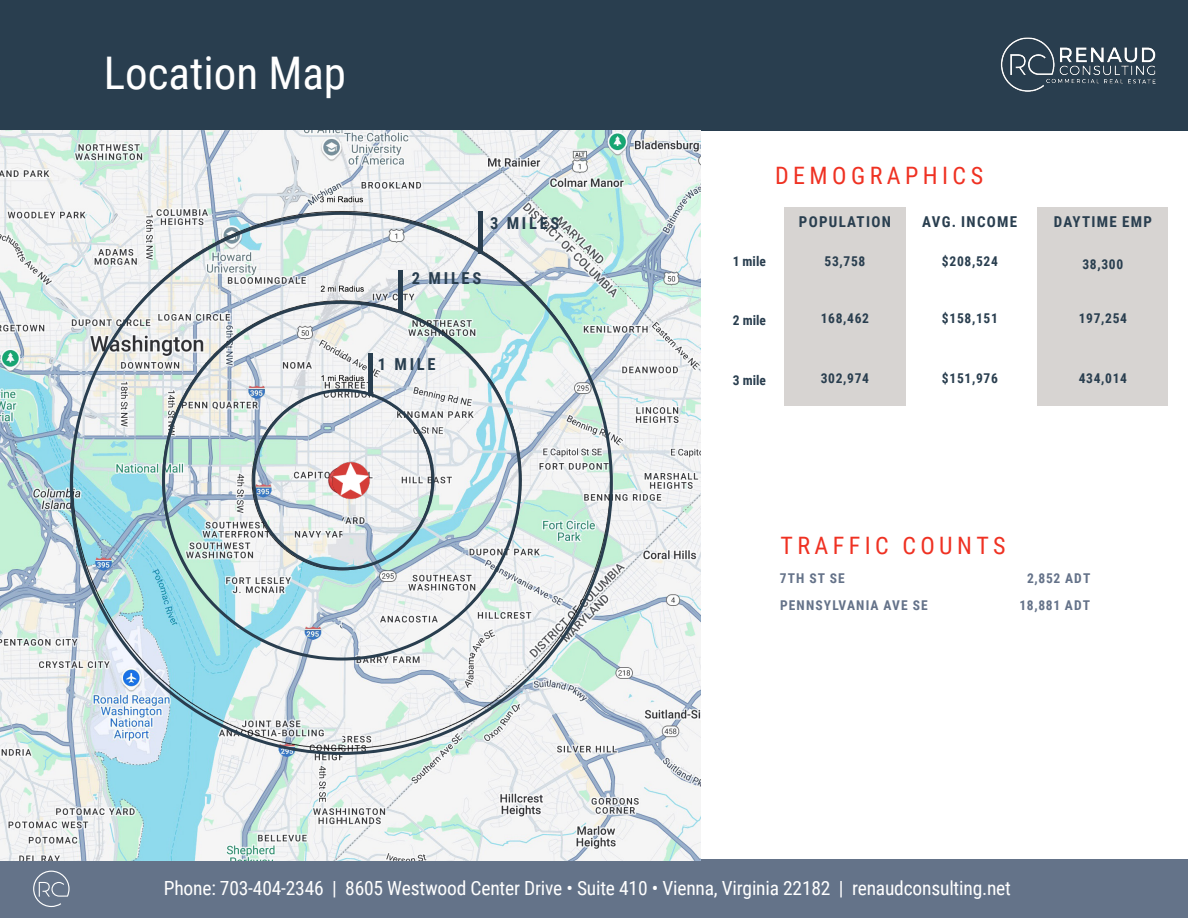
<style>
.page{position:relative;width:1188px;height:918px;background:#fff}
.page>*{position:absolute;margin:0;border:0;box-sizing:border-box;transform-origin:0 0}
.t1{font:45px "Roboto Condensed";color:#fff}
.t2{font:24px "Roboto Condensed";letter-spacing:.185em;color:#ef3122}
.t3{font:19.5px "Roboto Condensed";letter-spacing:-.01em;color:#fff}
.t4{font:700 16.5px "Roboto Condensed";letter-spacing:.165em;color:#293e4f}
.t5{font:700 15px "Roboto Condensed";letter-spacing:.085em;color:#293e4f}
.t6{font:700 13.5px "Roboto Condensed";letter-spacing:.05em;color:#293e4f}
.t7{font:700 13.5px "Roboto Condensed";letter-spacing:.085em;color:#647289}
</style>
<div class="page">
<div style="left:0;top:0;width:1188px;height:131px;background:#293e4f"></div>
<div style="left:0;top:859px;width:1187px;height:59px;background:#647389"></div>
<svg style="left:33px;top:871px;width:37px;height:36px"></svg>
<img style="left:1000px;top:37px;width:156px;height:55px">
<div style="left:1038px;top:207px;width:130px;height:199px;background:#d7d4d2"></div>
<div style="left:784px;top:207px;width:122px;height:199px;background:#d7d4d2"></div>
<img style="left:0;top:131px;width:700px;height:730px">
<img style="left:314px;top:451px;width:61px;height:62px">
<hr style="left:478px;top:211px;width:4px;height:43px;background:#293e4f">
<div style="left:398px;top:270px;width:5px;height:43px;background:#293e4f"></div>
<hr style="left:368px;top:354px;width:4px;height:42px;background:#293e4f">
<p class="t1" style="left:104px;top:41px;width:244px">Location Map</p>
<p class="t4" style="left:490px;top:211px;width:71px">3 MILES</p>
<p class="t4" style="left:412px;top:267px;width:71px">2 MILES</p>
<p class="t4" style="left:378px;top:352px;width:59px">1 MILE</p>
<p class="t2" style="left:775px;top:158px;width:209px">DEMOGRAPHICS</p>
<p class="t5" style="left:799px;top:211px;width:94px">POPULATION</p>
<p class="t5" style="left:922px;top:211px;width:96px">AVG. INCOME</p>
<p class="t5" style="left:1054px;top:211px;width:100px">DAYTIME EMP</p>
<p class="t6" style="left:733px;top:252px;width:35px">1 mile</p>
<p class="t6" style="left:824px;top:251px;width:42px">53,758</p>
<p class="t6" style="left:942px;top:251px;width:58px">$208,524</p>
<p class="t6" style="left:1082px;top:255px;width:42px">38,300</p>
<p class="t6" style="left:733px;top:311px;width:35px">2 mile</p>
<p class="t6" style="left:821px;top:309px;width:50px">168,462</p>
<p class="t6" style="left:942px;top:309px;width:58px">$158,151</p>
<p class="t6" style="left:1079px;top:309px;width:50px">197,254</p>
<p class="t6" style="left:733px;top:370px;width:35px">3 mile</p>
<p class="t6" style="left:821px;top:369px;width:50px">302,974</p>
<p class="t6" style="left:942px;top:369px;width:58px">$151,976</p>
<p class="t6" style="left:1079px;top:369px;width:50px">434,014</p>
<p class="t2" style="left:780px;top:529px;width:227px">TRAFFIC COUNTS</p>
<p class="t7" style="left:780px;top:569px;width:66px">7TH ST SE</p>
<p class="t7" style="left:1027px;top:569px;width:65px">2,852 ADT</p>
<p class="t7" style="left:780px;top:596px;width:149px">PENNSYLVANIA AVE SE</p>
<p class="t7" style="left:1019px;top:596px;width:72px">18,881 ADT</p>
<p class="t3" style="left:164px;top:874px;width:849px">Phone: 703-404-2346 | 8605 Westwood Center Drive • Suite 410 • Vienna, Virginia 22182 | renaudconsulting.net</p>
</div>
